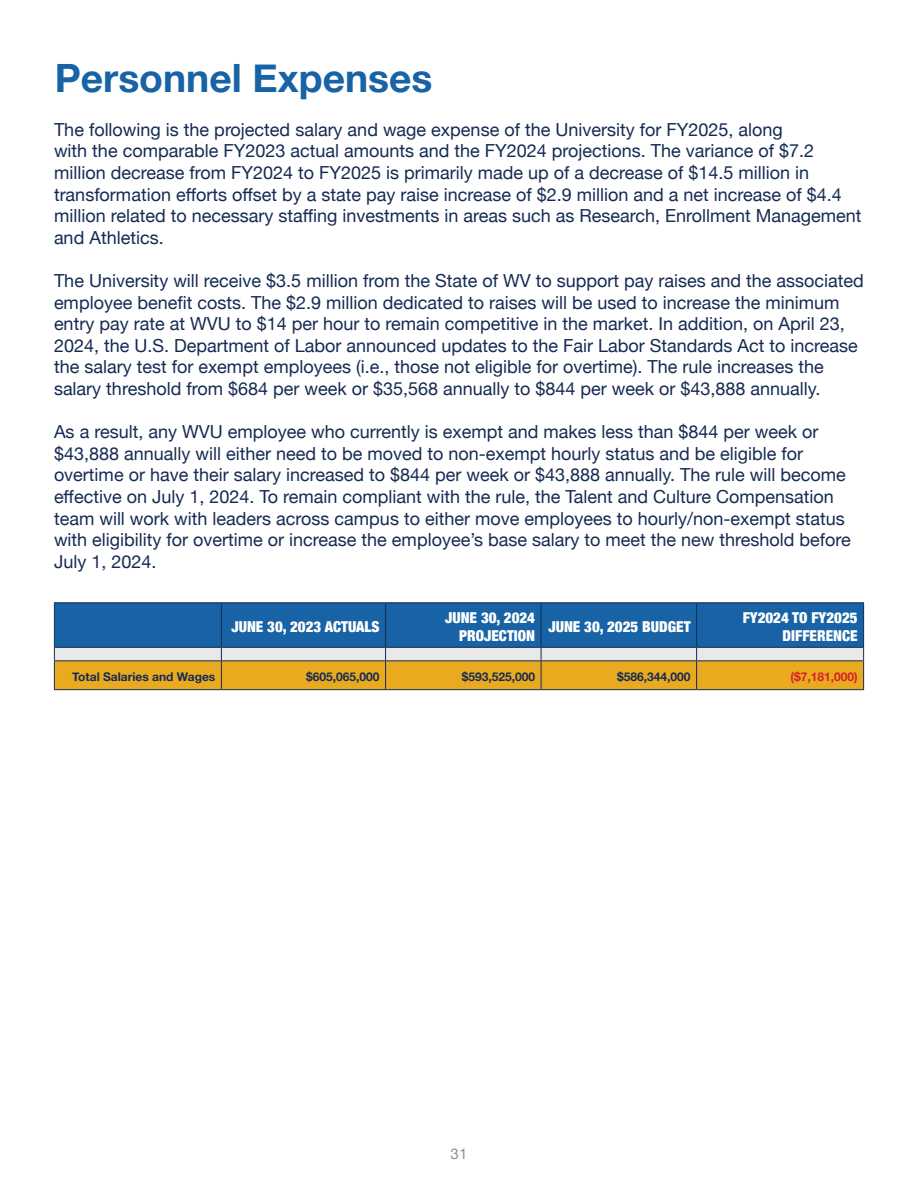
<style>
.page{position:relative;width:918px;height:1188px;background:#fff}
.page>*{position:absolute;margin:0;border:0;box-sizing:border-box;transform-origin:0 0}
.t1{font:700 39px "Helvetica Neue";color:#1863a5}
.Paragraph_Text{font:18px/21.6px "Helvetica Neue";color:#162b53}
.t2{font:900 condensed 15px/18px "Helvetica Neue";color:#fff;text-align:right}
.t3{font:15px "Helvetica Neue";color:#998e8c}
.t4{font:700 12px "Helvetica Neue";color:#162b53}
.t5{font:700 12px "Helvetica Neue";color:#d1232a}
</style>
<div class="page">
<hr style="left:54px;top:602px;width:167px;height:1px;background:#162b53">
<hr style="left:221px;top:602px;width:165px;height:1px;background:#162b53">
<hr style="left:386px;top:602px;width:155px;height:1px;background:#162b53">
<hr style="left:541px;top:602px;width:156px;height:1px;background:#162b53">
<hr style="left:697px;top:602px;width:167px;height:1px;background:#162b53">
<svg style="left:54px;top:603px;width:810px;height:86px;background:#788a81"></svg>
<hr style="left:54px;top:689px;width:167px;height:1px;background:#162b53">
<hr style="left:221px;top:689px;width:165px;height:1px;background:#162b53">
<hr style="left:386px;top:689px;width:155px;height:1px;background:#162b53">
<hr style="left:541px;top:689px;width:156px;height:1px;background:#162b53">
<hr style="left:697px;top:689px;width:167px;height:1px;background:#162b53">
<p class="t1" style="left:55px;top:48px;width:379px">Personnel Expenses</p>
<p class="Paragraph_Text" style="left:54px;top:120px;width:809px">The following is the projected salary and wage expense of the University for FY2025, along<br>with the comparable FY2023 actual amounts and the FY2024 projections. The variance of $7.2 million decrease from FY2024 to FY2025 is primarily made up of a decrease of $14.5 million in transformation efforts offset by a state pay raise increase of $2.9 million and a net increase of $4.4 million related to necessary staffing investments in areas such as Research, Enrollment Management and Athletics.</p>
<p class="Paragraph_Text" style="left:54px;top:271px;width:811px">The University will receive $3.5 million from the State of WV to support pay raises and the associated employee benefit costs. The $2.9 million dedicated to raises will be used to increase the minimum entry pay rate at WVU to $14 per hour to remain competitive in the market. In addition, on April 23, 2024, the U.S. Department of Labor announced updates to the Fair Labor Standards Act to increase the salary test for exempt employees (i.e., those not eligible for overtime). The rule increases the salary threshold from $684 per week or $35,568 annually to $844 per week or $43,888 annually.</p>
<p class="Paragraph_Text" style="left:54px;top:422px;width:798px">As a result, any WVU employee who currently is exempt and makes less than $844 per week or $43,888 annually will either need to be moved to non-exempt hourly status and be eligible for overtime or have their salary increased to $844 per week or $43,888 annually. The rule will become effective on July 1, 2024. To remain compliant with the rule, the Talent and Culture Compensation team will work with leaders across campus to either move employees to hourly/non-exempt status with eligibility for overtime or increase the employee’s base salary to meet the new threshold before July 1, 2024.</p>
<p class="t2" style="left:231px;top:617px;width:150px">JUNE 30, 2023 ACTUALS</p>
<p class="t2" style="left:445px;top:608px;width:91px">JUNE 30, 2024<br>PROJECTION</p>
<p class="t2" style="left:548px;top:617px;width:144px">JUNE 30, 2025 BUDGET</p>
<p class="t2" style="left:743px;top:608px;width:116px">FY2024 TO FY2025<br>DIFFERENCE</p>
<p class="t4" style="left:72px;top:667px;width:145px">Total Salaries and Wages</p>
<p class="t4" style="left:306px;top:667px;width:75px">$605,065,000</p>
<p class="t4" style="left:462px;top:667px;width:75px">$593,525,000</p>
<p class="t4" style="left:617px;top:667px;width:75px">$586,344,000</p>
<p class="t5" style="left:790px;top:667px;width:69px">($7,181,000)</p>
<p class="t3" style="left:451px;top:1142px;width:18px">31</p>
</div>
